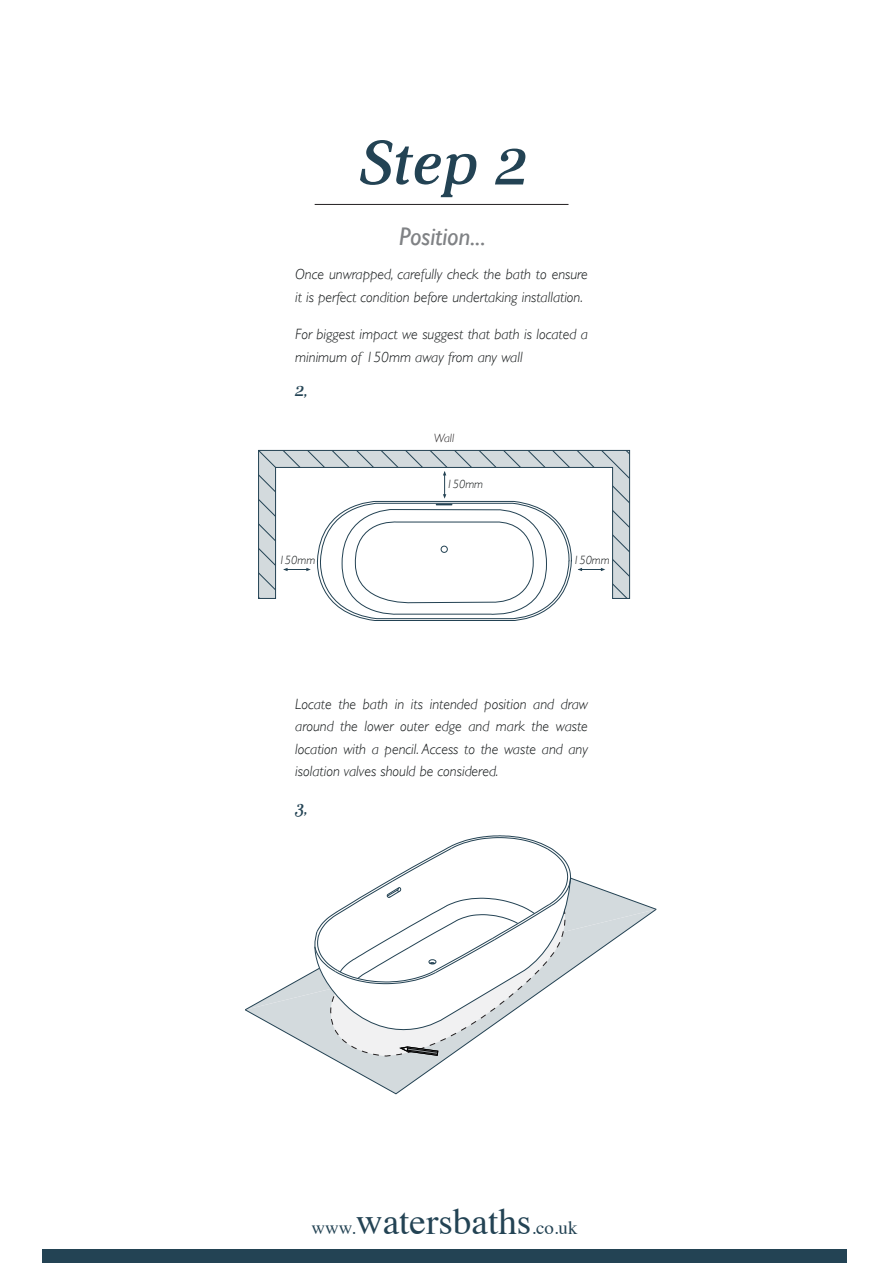
<style>
.page{position:relative;width:893px;height:1263px;background:#fff}
.page>*{position:absolute;margin:0;border:0;box-sizing:border-box;transform-origin:0 0}
.t1{font:italic 63.45px "Aver";color:#234354}
.t2{font:37.2px "Times";color:#234354}
.t3{font:italic 25.5px "Gill Sans";color:#808285}
.t4{font:italic 18px "Aver";color:#234354}
.t5{font:italic 300 14.85px/22.5px "Gill Sans";color:#131718}
.t6{font:italic 300 12px "Gill Sans";color:#131718}
.t7{font:italic 300 12px "Gill Sans";color:#231f20}
.s1{font-size:18.9px}
</style>
<div class="page">
<div style="left:42px;top:1250px;width:805px;height:13px;background:#234354"></div>
<svg style="left:571px;top:877px;width:85px;height:32px"></svg>
<svg style="left:245px;top:909px;width:411px;height:185px"></svg>
<svg style="left:327px;top:1049px;width:242px;height:9px"></svg>
<svg style="left:400px;top:1049px;width:38px;height:6px"></svg>
<svg style="left:396px;top:835px;width:175px;height:41px"></svg>
<svg style="left:303px;top:876px;width:268px;height:173px"></svg>
<hr style="left:315px;top:204px;width:253px;height:1px;background:#231f20">
<svg style="left:259px;top:450px;width:371px;height:171px"></svg>
<h1 class="t1" style="left:356px;top:128px;width:173px">Step 2</h1>
<h3 class="t3" style="left:399px;top:222px;width:88px">Position...</h3>
<p class="t5" style="left:295px;top:263px;width:294px">Once unwrapped, carefully check the bath to ensure it is perfect condition before undertaking installation.</p>
<p class="t5" style="left:295px;top:323px;width:294px">For biggest impact we suggest that bath is located a minimum of 150mm away from any wall</p>
<p class="t4" style="left:294px;top:380px;width:15px">2,</p>
<p class="t7" style="left:434px;top:431px;width:22px">Wall</p>
<p class="t6" style="left:447px;top:478px;width:38px">150mm</p>
<p class="t6" style="left:279px;top:554px;width:38px">150mm</p>
<p class="t6" style="left:573px;top:554px;width:38px">150mm</p>
<p class="t5" style="left:295px;top:692px;width:294px;text-align:justify">Locate the bath in its intended position and draw around the lower outer edge and mark the waste location with a pencil. Access to the waste and any isolation valves should be considered.</p>
<p class="t4" style="left:294px;top:798px;width:15px">3,</p>
<h2 class="t2" style="left:311px;top:1186px;width:268px"><span class="s1">www.</span>watersbaths<span class="s1">.co.uk</span></h2>
</div>
